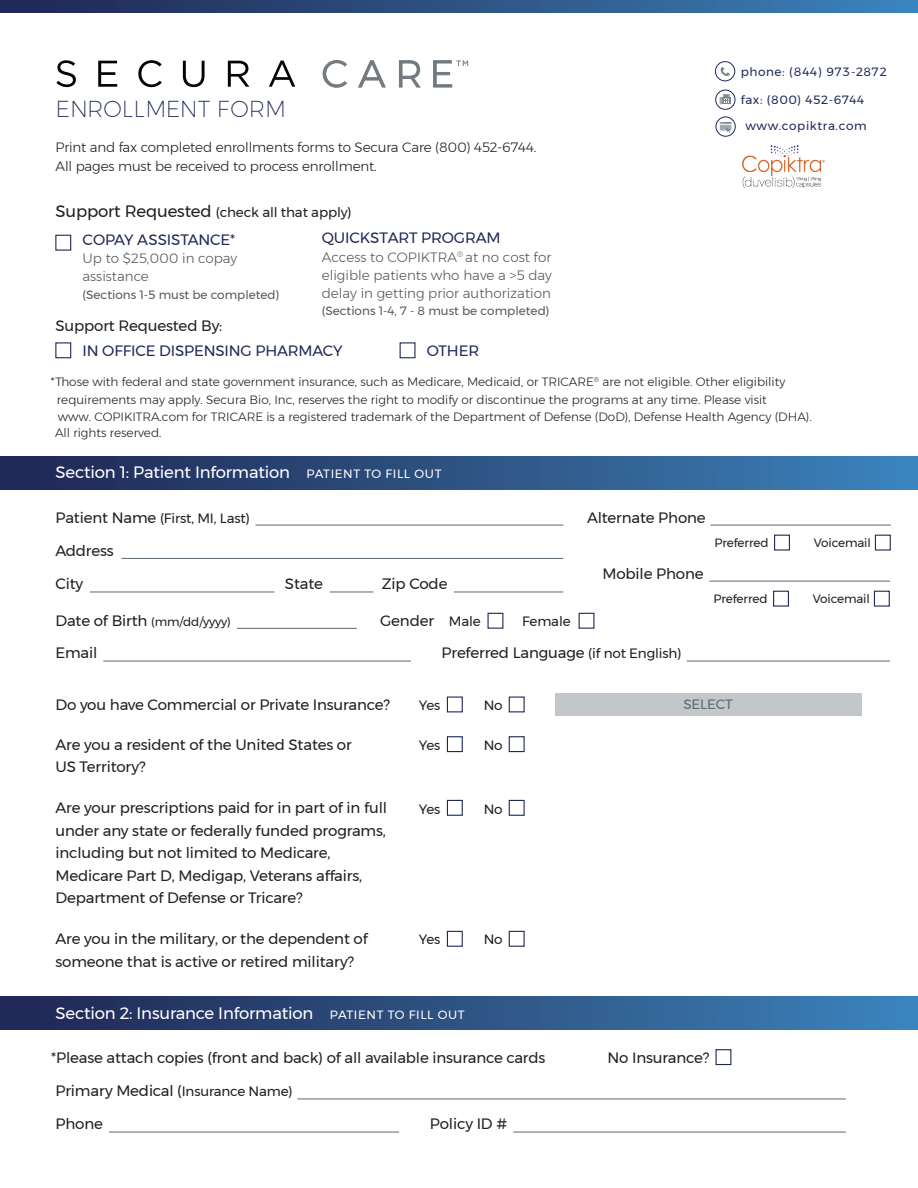
<style>
.page{position:relative;width:918px;height:1188px;background:#fff}
.page>*{position:absolute;margin:0;border:0;box-sizing:border-box;transform-origin:0 0}
.t1{font:200 22.5px "Montserrat";color:#212958}
.t2{font:16.5px "Montserrat";letter-spacing:-.01em;color:#fff}
.t3{font:15px/22.5px "Montserrat";letter-spacing:-.01em;color:#231f20}
.t4{font:15px "Montserrat";letter-spacing:-.01em;color:#212958}
.t5{font:300 13.5px/18.1px "Montserrat";color:#58595b}
.t6{font:300 13.5px "Montserrat";letter-spacing:-.01em;color:#231f20}
.t7{font:13.5px "Montserrat";letter-spacing:-.01em;color:#231f20}
.t8{font:13.5px "Montserrat";letter-spacing:-.01em;color:#5b6871}
.t9{font:300 12px/18.5px "Montserrat";color:#231f20}
.t10{font:12px "Montserrat";color:#58595b}
.t11{font:12px "Montserrat";letter-spacing:-.01em;color:#231f20}
.t12{font:12px/25.5px "Montserrat";letter-spacing:.05em;color:#212958;text-align:center}
.s1{font-size:16.5px}
.s2{font-size:12px}
.s3{font-size:15px}
.s4{font-size:13.5px}
</style>
<div class="page">
<div style="left:0;top:456px;width:918px;height:33px;background:linear-gradient(to right,#202550,#3c83ba)"></div>
<svg style="left:0;top:0;width:918px;height:13px;background:#2d5385"></svg>
<div style="left:0;top:996px;width:918px;height:33px;background:linear-gradient(to right,#202550,#3c83ba)"></div>
<div style="left:55px;top:235px;width:16px;height:16px;background:#fff;border:1px solid #212958"></div>
<div style="left:55px;top:342px;width:16px;height:16px;background:#fff;border:1px solid #212958"></div>
<div style="left:488px;top:613px;width:15px;height:16px;background:#fff;border:1px solid #212958"></div>
<div style="left:555px;top:693px;width:307px;height:23px;background:#c2c7c9"></div>
<div style="left:774px;top:535px;width:16px;height:16px;background:#fff;border:1px solid #212958"></div>
<div style="left:773px;top:591px;width:16px;height:16px;background:#fff;border:1px solid #212958"></div>
<div style="left:447px;top:697px;width:16px;height:15px;background:#fff;border:1px solid #212958"></div>
<div style="left:716px;top:1049px;width:15px;height:16px;background:#fff;border:1px solid #212958"></div>
<div style="left:447px;top:736px;width:16px;height:16px;background:#fff;border:1px solid #212958"></div>
<div style="left:447px;top:800px;width:16px;height:16px;background:#fff;border:1px solid #212958"></div>
<div style="left:447px;top:931px;width:16px;height:16px;background:#fff;border:1px solid #212958"></div>
<div style="left:875px;top:535px;width:16px;height:16px;background:#fff;border:1px solid #212958"></div>
<div style="left:874px;top:591px;width:16px;height:16px;background:#fff;border:1px solid #212958"></div>
<div style="left:509px;top:697px;width:16px;height:15px;background:#fff;border:1px solid #212958"></div>
<div style="left:509px;top:736px;width:16px;height:16px;background:#fff;border:1px solid #212958"></div>
<div style="left:509px;top:800px;width:16px;height:16px;background:#fff;border:1px solid #212958"></div>
<div style="left:509px;top:931px;width:16px;height:16px;background:#fff;border:1px solid #212958"></div>
<div style="left:579px;top:613px;width:16px;height:16px;background:#fff;border:1px solid #212958"></div>
<div style="left:400px;top:342px;width:16px;height:16px;background:#fff;border:1px solid #212958"></div>
<hr style="left:255px;top:525px;width:308px;height:1px;background:#5b6871">
<hr style="left:297px;top:1099px;width:549px;height:1px;background:#5b6871">
<hr style="left:109px;top:1132px;width:290px;height:1px;background:#5b6871">
<hr style="left:513px;top:1132px;width:333px;height:1px;background:#5b6871">
<hr style="left:103px;top:661px;width:308px;height:1px;background:#5b6871">
<hr style="left:687px;top:661px;width:203px;height:1px;background:#5b6871">
<hr style="left:710px;top:525px;width:181px;height:1px;background:#5b6871">
<hr style="left:709px;top:581px;width:181px;height:1px;background:#5b6871">
<hr style="left:122px;top:558px;width:441px;height:1px;background:#5b6871">
<hr style="left:90px;top:592px;width:184px;height:1px;background:#5b6871">
<hr style="left:237px;top:628px;width:120px;height:1px;background:#5b6871">
<hr style="left:454px;top:592px;width:109px;height:1px;background:#5b6871">
<hr style="left:330px;top:592px;width:43px;height:1px;background:#5b6871">
<svg style="left:56px;top:60px;width:20px;height:27px"></svg>
<svg style="left:98px;top:61px;width:19px;height:26px"></svg>
<svg style="left:138px;top:60px;width:24px;height:27px"></svg>
<svg style="left:183px;top:61px;width:22px;height:26px"></svg>
<svg style="left:228px;top:61px;width:21px;height:26px"></svg>
<svg style="left:269px;top:60px;width:26px;height:27px"></svg>
<svg style="left:323px;top:60px;width:24px;height:27px"></svg>
<svg style="left:358px;top:60px;width:27px;height:27px"></svg>
<svg style="left:399px;top:60px;width:21px;height:27px"></svg>
<svg style="left:433px;top:60px;width:35px;height:27px"></svg>
<svg style="left:715px;top:62px;width:20px;height:19px"></svg>
<div style="left:715px;top:61px;width:20px;height:20px;border:1px solid #1f2958;border-radius:50%"></div>
<svg style="left:719px;top:67px;width:11px;height:11px"></svg>
<svg style="left:716px;top:90px;width:19px;height:19px"></svg>
<div style="left:715px;top:90px;width:20px;height:20px;border:1px solid #1f2958;border-radius:50%"></div>
<div style="left:720px;top:97px;width:10px;height:7px;background:#7c888c"></div>
<svg style="left:720px;top:94px;width:9px;height:10px"></svg>
<svg style="left:716px;top:117px;width:19px;height:19px"></svg>
<div style="left:716px;top:117px;width:20px;height:20px;border:1px solid #1f2958;border-radius:50%"></div>
<svg style="left:719px;top:122px;width:13px;height:11px"></svg>
<img style="left:743px;top:146px;width:81px;height:41px">
<p class="t1" style="left:56px;top:92px;width:232px">ENROLLMENT FORM</p>
<p class="t6" style="left:56px;top:137px;width:482px">Print and fax completed enrollments forms to Secura Care (800) 452-6744.</p>
<p class="t6" style="left:56px;top:157px;width:323px">All pages must be received to process enrollment.</p>
<p class="t7" style="left:56px;top:202px;width:298px"><span class="s1">Support Requested</span> (check all that apply)</p>
<p class="t4" style="left:82px;top:229px;width:154px">COPAY ASSISTANCE*</p>
<p class="t5" style="left:82px;top:249px;width:156px">Up to $25,000 in copay assistance</p>
<p class="t10" style="left:82px;top:286px;width:198px">(Sections 1-5 must be completed)</p>
<p class="t3" style="left:56px;top:314px;width:168px">Support Requested By:</p>
<p class="t4" style="left:322px;top:226px;width:180px">QUICKSTART PROGRAM</p>
<p class="t5" style="left:322px;top:248px;width:232px;text-align:justify">Access to COPIKTRA<sup>®</sup> at no cost for eligible patients who have a &gt;5 day delay in getting prior authorization</p>
<p class="t10" style="left:322px;top:302px;width:229px">(Sections 1-4, 7 - 8 must be completed)</p>
<p class="t4" style="left:82px;top:339px;width:262px">IN OFFICE DISPENSING PHARMACY</p>
<p class="t4" style="left:427px;top:339px;width:54px">OTHER</p>
<p class="t12" style="left:741px;top:58px;width:147px">phone: (844) 973-2872</p>
<p class="t12" style="left:741px;top:87px;width:127px">fax: (800) 452-6744 www.copiktra.com</p>
<p class="t9" style="left:57px;top:372px;width:730px;text-indent:-6px">*Those with federal and state government insurance, such as Medicare, Medicaid, or TRICARE<sup>®</sup> are not eligible. Other eligibility requirements may apply. Secura Bio, Inc, reserves the right to modify or discontinue the programs at any time. Please visit</p>
<p class="t9" style="left:55px;top:408px;width:758px;line-height:16.5px">www. COPIKITRA.com for TRICARE is a registered trademark of the Department of Defense (DoD), Defense Health Agency (DHA).<br>All rights reserved.</p>
<p class="t2" style="left:56px;top:460px;width:388px">Section 1: Patient Information <span class="s2">PATIENT TO FILL OUT</span></p>
<p class="t7" style="left:56px;top:507px;width:196px"><span class="s3">Patient Name</span> (First, MI, Last)</p>
<p class="t3" style="left:56px;top:539px;width:60px">Address</p>
<p class="t3" style="left:285px;top:573px;width:39px">State</p>
<p class="t3" style="left:382px;top:573px;width:67px">Zip Code</p>
<p class="t3" style="left:56px;top:573px;width:29px">City</p>
<p class="t11" style="left:56px;top:612px;width:177px"><span class="s3">Date of Birth</span> (mm/dd/yyyy)</p>
<p class="t3" style="left:380px;top:609px;width:55px">Gender</p>
<p class="t7" style="left:449px;top:611px;width:33px">Male</p>
<p class="t7" style="left:522px;top:611px;width:50px">Female</p>
<p class="t3" style="left:587px;top:506px;width:120px">Alternate Phone</p>
<p class="t3" style="left:603px;top:562px;width:103px">Mobile Phone</p>
<p class="t3" style="left:55px;top:642px;width:43px">Email</p>
<p class="t3" style="left:442px;top:642px;width:241px">Preferred Language <span class="s4">(if not English)</span></p>
<p class="t11" style="left:715px;top:533px;width:56px">Preferred</p>
<p class="t11" style="left:714px;top:589px;width:56px">Preferred</p>
<p class="t3" style="left:56px;top:693px;width:336px">Do you have Commercial or Private Insurance?</p>
<p class="t3" style="left:56px;top:733px;width:298px">Are you a resident of the United States or<br>US Territory?</p>
<p class="t3" style="left:56px;top:797px;width:333px">Are your prescriptions paid for in part of in full under any state or federally funded programs, including but not limited to Medicare, Medicare Part D, Medigap, Veterans affairs, Department of Defense or Tricare?</p>
<p class="t3" style="left:56px;top:928px;width:314px">Are you in the military, or the dependent of someone that is active or retired military?</p>
<p class="t7" style="left:419px;top:695px;width:23px">Yes</p>
<p class="t7" style="left:419px;top:735px;width:23px">Yes</p>
<p class="t7" style="left:419px;top:798px;width:23px">Yes</p>
<p class="t7" style="left:419px;top:929px;width:23px">Yes</p>
<p class="t2" style="left:56px;top:1000px;width:411px">Section 2: Insurance Information <span class="s2">PATIENT TO FILL OUT</span></p>
<p class="t7" style="left:484px;top:695px;width:20px">No</p>
<p class="t7" style="left:484px;top:735px;width:20px">No</p>
<p class="t7" style="left:484px;top:798px;width:20px">No</p>
<p class="t7" style="left:484px;top:929px;width:20px">No</p>
<p class="t3" style="left:51px;top:1046px;width:496px">*Please attach copies (front and back) of all available insurance cards</p>
<p class="t3" style="left:56px;top:1080px;width:239px">Primary Medical (<span class="s4">Insurance Name)</span></p>
<p class="t3" style="left:56px;top:1113px;width:49px">Phone</p>
<p class="t3" style="left:430px;top:1113px;width:79px">Policy ID #</p>
<p class="t8" style="left:683px;top:694px;width:51px">SELECT</p>
<p class="t3" style="left:608px;top:1046px;width:103px">No Insurance?</p>
<p class="t11" style="left:814px;top:533px;width:59px">Voicemail</p>
<p class="t11" style="left:813px;top:589px;width:59px">Voicemail</p>
</div>
